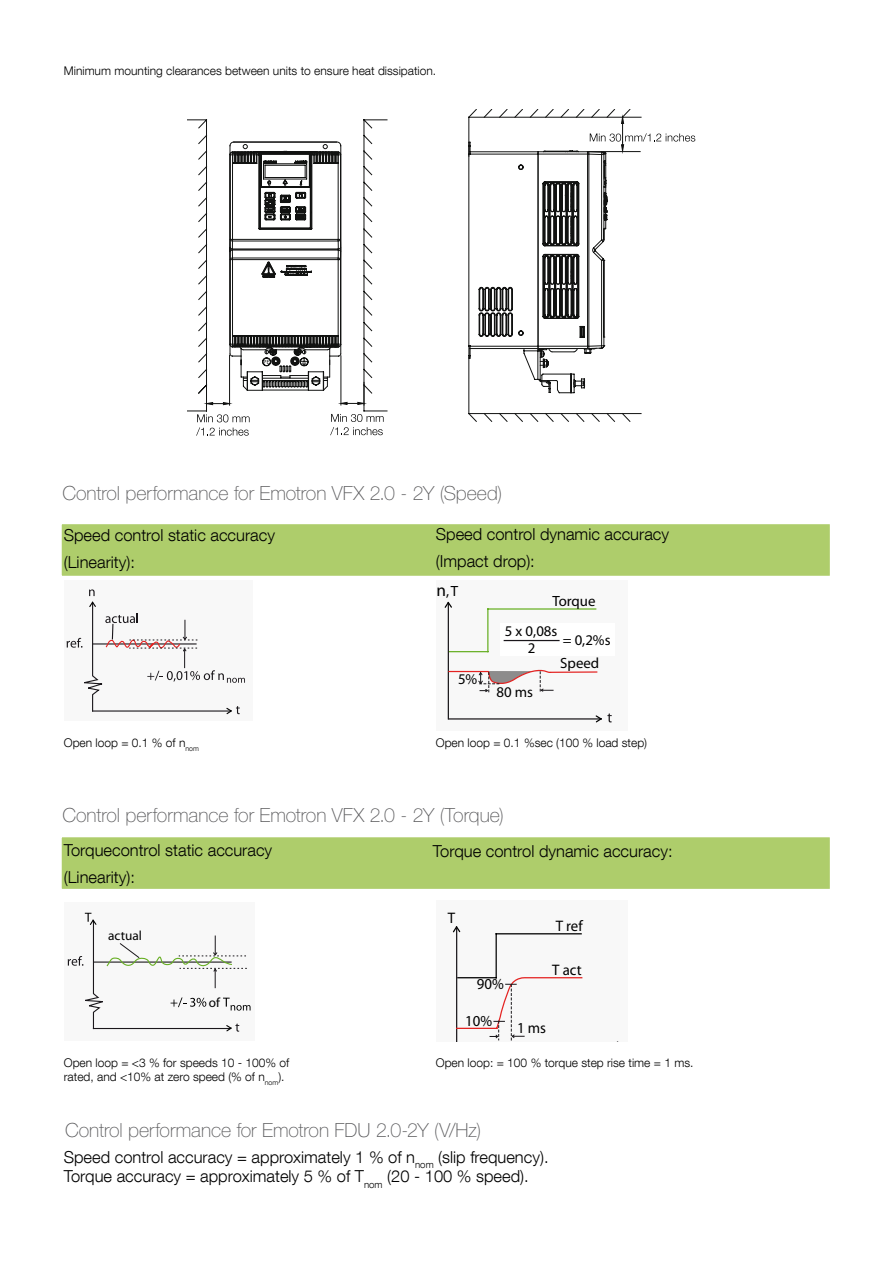
<style>
.page{position:relative;width:893px;height:1263px;background:#fff}
.page>*{position:absolute;margin:0;border:0;box-sizing:border-box;transform-origin:0 0}
.t1{font:100 19.5px "Helvetica Neue LT Std";color:#58585a}
.t2{font:300 16.5px/27px "Helvetica Neue LT Com";color:#000}
.t3{font:15.3px "Myriad";color:#000}
.t4{font:14.85px/17px "Myriad";color:#000;text-align:center}
.t5{font:13.35px "Myriad";color:#000}
.t6{font:300 12px/14.4px "Helvetica Neue LT Com";color:#000}
.s1{font-size:17.25px}
</style>
<div class="page">
<div style="left:60px;top:523px;width:771px;height:54px;background:#aecd6b;border:2px solid #fff"></div>
<div style="left:60px;top:836px;width:771px;height:54px;background:#aecd6b;border:2px solid #fff"></div>
<svg style="left:188px;top:109px;width:442px;height:313px"></svg>
<svg style="left:330px;top:414px;width:54px;height:21px"></svg>
<svg style="left:196px;top:414px;width:54px;height:22px"></svg>
<svg style="left:230px;top:142px;width:111px;height:249px"></svg>
<svg style="left:469px;top:133px;width:226px;height:260px"></svg>
<div style="left:64px;top:580px;width:188px;height:140px;background:#f8f8f8"></div>
<svg style="left:67px;top:589px;width:178px;height:126px"></svg>
<div style="left:436px;top:580px;width:191px;height:151px;background:#f8f8f8"></div>
<hr style="left:448px;top:718px;width:154px;height:1px;background:#1a171b">
<hr style="left:448px;top:604px;width:1px;height:115px;background:#1a171b">
<hr style="left:450px;top:651px;width:38px;height:1px;background:#67af23">
<hr style="left:487px;top:609px;width:1px;height:43px;background:#67af23">
<hr style="left:488px;top:608px;width:108px;height:2px;background:#67af23">
<div style="left:500px;top:623px;width:115px;height:33px;background:#fff"></div>
<svg style="left:444px;top:601px;width:8px;height:8px"></svg>
<svg style="left:594px;top:713px;width:18px;height:10px"></svg>
<hr style="left:504px;top:640px;width:56px;height:1px;background:#1a171b">
<svg style="left:447px;top:669px;width:151px;height:24px"></svg>
<div style="left:64px;top:902px;width:191px;height:139px;background:#f8f8f8"></div>
<svg style="left:68px;top:913px;width:183px;height:119px"></svg>
<div style="left:436px;top:900px;width:191px;height:141px;background:#f8f8f8"></div>
<hr style="left:456px;top:928px;width:1px;height:113px;background:#1a171b">
<hr style="left:496px;top:934px;width:1px;height:44px;background:#000">
<hr style="left:496px;top:933px;width:85px;height:1px;background:#000">
<svg style="left:456px;top:975px;width:127px;height:66px"></svg>
<svg style="left:453px;top:926px;width:8px;height:7px"></svg>
<p class="t6" style="left:64px;top:63px;width:374px">Minimum mounting clearances between units to ensure heat dissipation.</p>
<p class="t1" style="left:62px;top:481px;width:441px">Control performance for Emotron VFX 2.0 - 2Y (Speed)</p>
<p class="t2" style="left:64px;top:521px;width:213px">Speed control static accuracy (Linearity):</p>
<p class="t2" style="left:436px;top:520px;width:235px">Speed control dynamic accuracy (Impact drop):</p>
<p class="t4" style="left:437px;top:583px;width:23px"><span class="s1">n</span>, T</p>
<p class="t4" style="left:458px;top:671px;width:21px">5%</p>
<p class="t4" style="left:552px;top:593px;width:45px">Torque</p>
<p class="t4" style="left:505px;top:623px;width:54px">5 x 0,08s<br>2</p>
<p class="t4" style="left:563px;top:632px;width:49px">= 0,2%s</p>
<p class="t4" style="left:496px;top:684px;width:38px">80 ms</p>
<p class="t4" style="left:560px;top:655px;width:40px">Speed</p>
<p class="t6" style="left:64px;top:736px;width:137px">Open loop = 0.1 % of n<sub>nom</sub></p>
<p class="t6" style="left:436px;top:736px;width:213px">Open loop = 0.1 %sec (100 % load step)</p>
<p class="t1" style="left:62px;top:804px;width:443px">Control performance for Emotron VFX 2.0 - 2Y (Torque)</p>
<p class="t2" style="left:64px;top:836px;width:210px">Torquecontrol static accuracy (Linearity):</p>
<p class="t2" style="left:433px;top:837px;width:241px">Torque control dynamic accuracy:</p>
<p class="t5" style="left:108px;top:929px;width:35px">actual</p>
<p class="t5" style="left:209px;top:996px;width:13px">of</p>
<p class="t3" style="left:448px;top:910px;width:9px">T</p>
<p class="t3" style="left:477px;top:977px;width:28px">90%</p>
<p class="t3" style="left:465px;top:1013px;width:28px">10%</p>
<p class="t3" style="left:556px;top:918px;width:29px">T ref</p>
<p class="t3" style="left:552px;top:962px;width:31px">T act</p>
<p class="t3" style="left:517px;top:1020px;width:30px">1 ms</p>
<p class="t6" style="left:64px;top:1055px;width:227px">Open loop = &lt;3 % for speeds 10 - 100% of rated, and &lt;10% at zero speed (% of n<sub>nom</sub>).</p>
<p class="t6" style="left:436px;top:1055px;width:259px">Open loop: = 100 % torque step rise time = 1 ms.</p>
<p class="t1" style="left:65px;top:1119px;width:418px">Control performance for Emotron FDU 2.0-2Y (V/Hz)</p>
<p class="t2" style="left:64px;top:1146px;width:486px;line-height:19.8px">Speed control accuracy = approximately 1 % of n<sub>nom</sub> (slip frequency).<br>Torque accuracy = approximately 5 % of T<sub>nom</sub> (20 - 100 % speed).</p>
</div>
